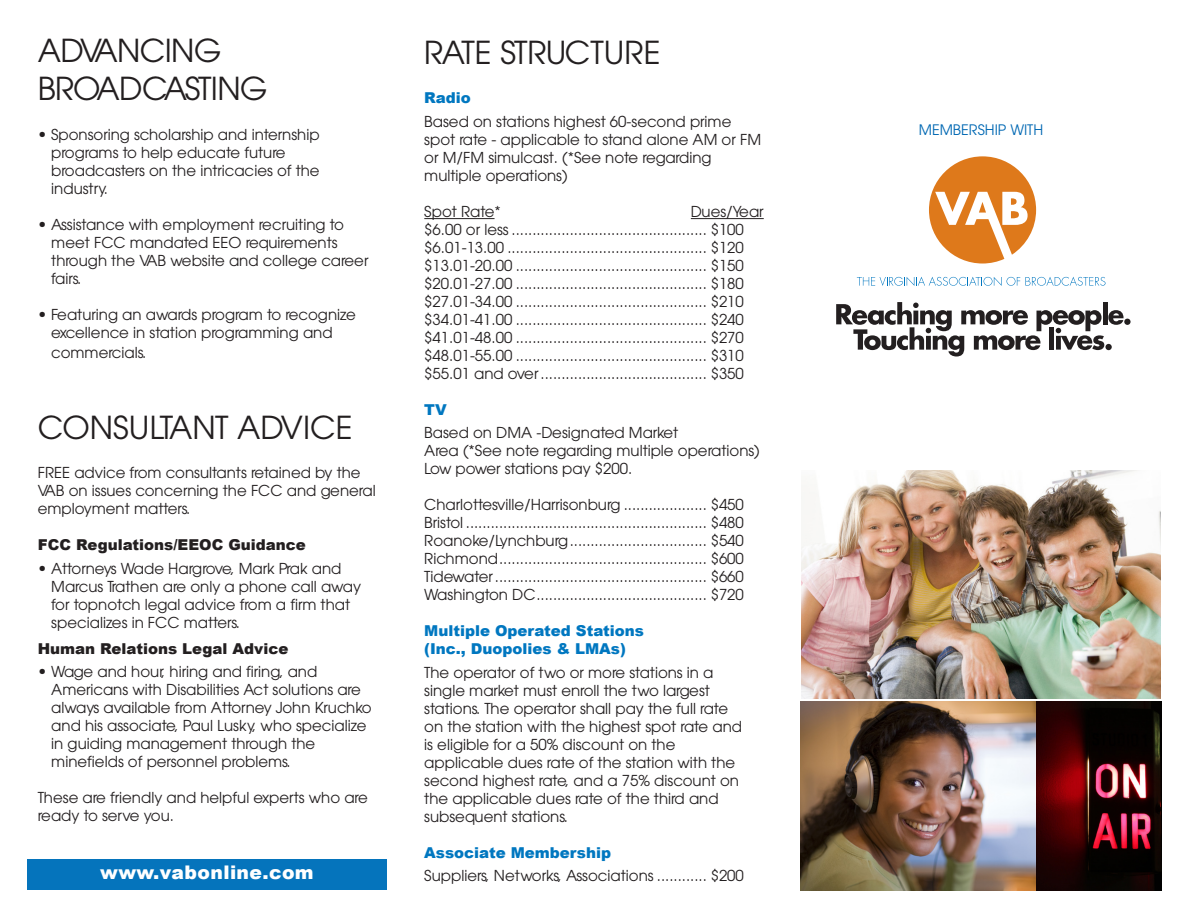
<style>
.page{position:relative;width:1188px;height:918px;background:#fff}
.page>*{position:absolute;margin:0;border:0;box-sizing:border-box;transform-origin:0 0}
.t1{font:31.5px "Avant Garde LTCE";color:#231f20}
.t2{font:31.5px/37.8px "Avant Garde LTCE";letter-spacing:-.02em;color:#231f20}
.t3{font:900 18.75px "Arial";letter-spacing:.02em;color:#fff}
.t4{font:15px/18px "Avant Garde LTCE";color:#231f20}
.t5{font:900 15px "Arial";color:#0077c0}
.t6{font:900 15px "Arial";color:#231f20}
.t7{font:14.4px "Avant Garde LTCE";color:#0168b3}
</style>
<div class="page">
<img style="left:801px;top:471px;width:360px;height:228px">
<img style="left:800px;top:702px;width:235px;height:189px">
<img style="left:1037px;top:702px;width:124px;height:189px">
<svg style="left:929px;top:156px;width:107px;height:108px"></svg>
<svg style="left:857px;top:277px;width:249px;height:9px"></svg>
<div style="left:1124px;top:319px;width:7px;height:6px;background:#231f20;border-radius:50%"></div>
<svg style="left:836px;top:302px;width:288px;height:55px"></svg>
<div style="left:1105px;top:344px;width:7px;height:6px;background:#231f20;border-radius:50%"></div>
<hr style="left:424px;top:218px;width:71px;height:1px;background:#231f20">
<hr style="left:691px;top:218px;width:73px;height:1px;background:#231f20">
<div style="left:27px;top:859px;width:360px;height:30px;background:#0574bc"></div>
<p class="t2" style="left:38px;top:32px;width:231px">ADVANCING<br>BROADCASTING</p>
<p class="t4" style="left:51px;top:125px;width:270px;text-indent:-14px">• Sponsoring scholarship and internship programs to help educate future broadcasters on the intricacies of the industry.</p>
<p class="t4" style="left:51px;top:215px;width:319px;text-indent:-14px">• Assistance with employment recruiting to meet FCC mandated EEO requirements through the VAB website and college career fairs.</p>
<p class="t4" style="left:51px;top:305px;width:306px;text-indent:-14px">• Featuring an awards program to recognize excellence in station programming and</p>
<p class="t4" style="left:51px;top:343px;width:97px">commercials.</p>
<p class="t1" style="left:38px;top:408px;width:316px">CONSULTANT ADVICE</p>
<p class="t4" style="left:38px;top:463px;width:339px">FREE advice from consultants retained by the<br>VAB on issues concerning the FCC and general employment matters.</p>
<p class="t6" style="left:38px;top:534px;width:270px">FCC Regulations/EEOC Guidance</p>
<p class="t4" style="left:51px;top:559px;width:311px;text-indent:-14px">• Attorneys Wade Hargrove, Mark Prak and Marcus Trathen are only a phone call away for topnotch legal advice from a firm that specializes in FCC matters.</p>
<p class="t6" style="left:38px;top:637px;width:252px">Human Relations Legal Advice</p>
<p class="t4" style="left:51px;top:662px;width:322px;text-indent:-14px">• Wage and hour, hiring and firing, and Americans with Disabilities Act solutions are always available from Attorney John Kruchko and his associate, Paul Lusky, who specialize in guiding management through the minefields of personnel problems.</p>
<p class="t4" style="left:38px;top:788px;width:332px">These are friendly and helpful experts who are ready to serve you.</p>
<p class="t1" style="left:424px;top:33px;width:238px">RATE STRUCTURE</p>
<p class="t5" style="left:424px;top:87px;width:48px">Radio</p>
<p class="t4" style="left:424px;top:112px;width:338px">Based on stations highest 60-second prime spot rate - applicable to stand alone AM or FM or M/FM simulcast. (*See note regarding</p>
<p class="t4" style="left:424px;top:166px;width:145px">multiple operations)</p>
<p class="t4" style="left:424px;top:202px;width:78px">Spot Rate*</p>
<p class="t4" style="left:691px;top:202px;width:74px">Dues/Year</p>
<p class="t4" style="left:424px;top:220px;width:321px">$6.00 or less ............................................... $100</p>
<p class="t4" style="left:424px;top:238px;width:321px">$6.01-13.00 ................................................ $120</p>
<p class="t4" style="left:424px;top:256px;width:321px">$13.01-20.00 .............................................. $150</p>
<p class="t4" style="left:424px;top:274px;width:321px">$20.01-27.00 .............................................. $180</p>
<p class="t4" style="left:424px;top:292px;width:321px">$27.01-34.00 .............................................. $210</p>
<p class="t4" style="left:424px;top:310px;width:321px">$34.01-41.00 .............................................. $240</p>
<p class="t4" style="left:424px;top:328px;width:321px">$41.01-48.00 .............................................. $270</p>
<p class="t4" style="left:424px;top:346px;width:321px">$48.01-55.00 .............................................. $310</p>
<p class="t4" style="left:424px;top:364px;width:321px">$55.01 and over........................................ $350</p>
<p class="t5" style="left:424px;top:398px;width:24px">TV</p>
<p class="t4" style="left:424px;top:424px;width:256px">Based on DMA -Designated Market</p>
<p class="t4" style="left:424px;top:442px;width:337px">Area (*See note regarding multiple operations)<br>Low power stations pay $200.</p>
<p class="t4" style="left:424px;top:496px;width:321px">Charlottesville/Harrisonburg .................... $450</p>
<p class="t4" style="left:424px;top:514px;width:321px">Bristol .......................................................... $480</p>
<p class="t4" style="left:424px;top:532px;width:321px">Roanoke/Lynchburg................................. $540</p>
<p class="t4" style="left:424px;top:550px;width:321px">Richmond.................................................. $600</p>
<p class="t4" style="left:424px;top:568px;width:321px">Tidewater................................................... $660</p>
<p class="t4" style="left:424px;top:586px;width:321px">Washington DC......................................... $720</p>
<p class="t5" style="left:424px;top:620px;width:221px">Multiple Operated Stations</p>
<p class="t5" style="left:424px;top:638px;width:203px">(Inc., Duopolies &amp; LMAs)</p>
<p class="t4" style="left:424px;top:663px;width:291px">The operator of two or more stations in a</p>
<p class="t4" style="left:424px;top:681px;width:287px">single market must enroll the two largest</p>
<p class="t4" style="left:424px;top:699px;width:305px">stations. The operator shall pay the full rate</p>
<p class="t4" style="left:424px;top:717px;width:319px">on the station with the highest spot rate and</p>
<p class="t4" style="left:424px;top:735px;width:253px">is eligible for a 50% discount on the</p>
<p class="t4" style="left:424px;top:753px;width:312px">applicable dues rate of the station with the</p>
<p class="t4" style="left:424px;top:771px;width:316px">second highest rate, and a 75% discount on</p>
<p class="t4" style="left:424px;top:789px;width:296px">the applicable dues rate of the third and</p>
<p class="t4" style="left:424px;top:807px;width:145px">subsequent stations.</p>
<p class="t5" style="left:424px;top:841px;width:188px">Associate Membership</p>
<p class="t3" style="left:100px;top:859px;width:215px">www.vabonline.com</p>
<p class="t4" style="left:424px;top:866px;width:321px">Suppliers, Networks, Associations ............ $200</p>
<p class="t7" style="left:919px;top:121px;width:126px">MEMBERSHIP WITH</p>
</div>
